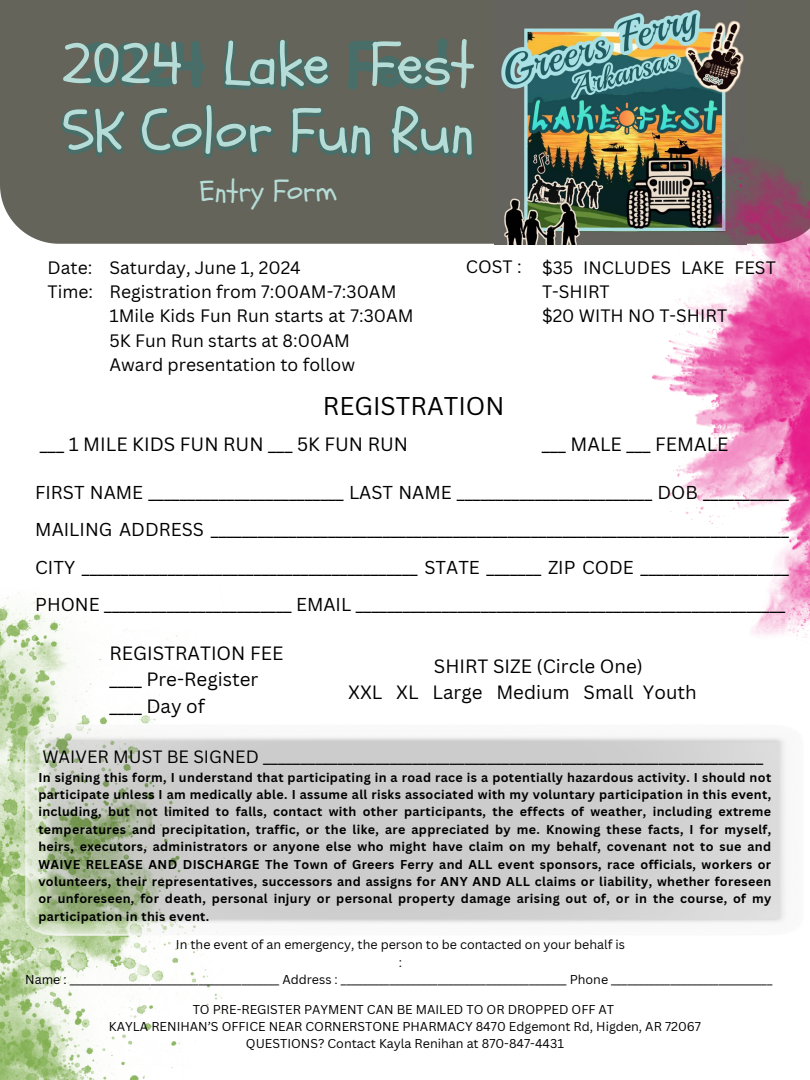
<style>
.page{position:relative;width:810px;height:1080px;background:#fff}
.page>*{position:absolute;margin:0;border:0;box-sizing:border-box;transform-origin:0 0}
.t1{font:59.69px/66.6px "Schoolbell";color:#b5dcd6}
.t2{font:30px "Schoolbell";color:#b5dcd6}
.t3{font:25px "Canva Sans";color:#000}
.t4{font:18.75px/26.2px "Canva Sans";color:#000}
.t5{font:18.19px/37.5px "Canva Sans";color:#000;text-align:justify}
.t6{font:17.5px/24.4px "Canva Sans";color:#000}
.t7{font:17.38px "Canva Sans";color:#000}
.t8{font:700 12.5px/17.4px "Canva Sans";letter-spacing:.03em;color:#000;text-align:justify}
.t9{font:12.5px/17.4px "Canva Sans";color:#000;text-align:center}
</style>
<div class="page">
<div style="left:0;top:0;width:810px;height:244px;background:#64645a"></div>
<img style="left:494px;top:0;width:253px;height:244px">
<img style="left:604px;top:70px;width:206px;height:573px">
<img style="left:0;top:592px;width:222px;height:488px">
<img style="left:25px;top:724px;width:761px;height:212px">
<svg style="left:61px;top:105px;width:413px;height:54px;background:#58675f"></svg>
<svg style="left:83px;top:38px;width:371px;height:54px;background:#57685f"></svg>
<h4 class="t1" style="left:62px;top:32px;width:414px">2024 Lake Fest<br>5K Color Fun Run</h4>
<h4 class="t2" style="left:199px;top:171px;width:139px">Entry Form</h4>
<h4 class="t6" style="left:48px;top:255px;width:47px">Date:<br>Time:</h4>
<h3 class="t6" style="left:110px;top:255px;width:306px">Saturday, June 1, 2024<br>Registration from 7:00AM-7:30AM<br>1Mile Kids Fun Run starts at 7:30AM<br>5K Fun Run starts at 8:00AM<br>Award presentation to follow</h3>
<h3 class="t6" style="left:466px;top:254px;width:57px">COST :</h3>
<h2 class="t6" style="left:542px;top:255px;width:235px">$35 INCLUDES LAKE FEST<br>T-SHIRT<br>$20 WITH NO T-SHIRT</h2>
<h3 class="t3" style="left:323px;top:388px;width:183px">REGISTRATION</h3>
<h4 class="t4" style="left:40px;top:431px;width:370px">___ 1 MILE KIDS FUN RUN ___ 5K FUN RUN</h4>
<h4 class="t4" style="left:542px;top:431px;width:188px">___ MALE ___ FEMALE</h4>
<p class="t5" style="left:35px;top:473px;width:755px">FIRST NAME _________________________ LAST NAME _________________________ DOB ___________ MAILING ADDRESS __________________________________________________________________________ CITY ___________________________________________ STATE _______ ZIP CODE ___________________ PHONE ________________________ EMAIL _______________________________________________________</p>
<h3 class="t4" style="left:110px;top:640px;width:175px">REGISTRATION FEE ____ Pre-Register ____ Day of</h3>
<p class="t4" style="left:348px;top:652px;width:350px;text-indent:86px">SHIRT SIZE (Circle One)<br>XXL XL Large Medium Small Youth</p>
<h4 class="t7" style="left:42px;top:745px;width:722px">WAIVER MUST BE SIGNED ___________________________________________________________________</h4>
<h5 class="t8" style="left:38px;top:768px;width:734px">In signing this form, I understand that participating in a road race is a potentially hazardous activity. I should not participate unless I am medically able. I assume all risks associated with my voluntary participation in this event, including, but not limited to falls, contact with other participants, the effects of weather, including extreme temperatures and precipitation, traffic, or the like, are appreciated by me. Knowing these facts, I for myself, heirs, executors, administrators or anyone else who might have claim on my behalf, covenant not to sue and WAIVE RELEASE AND DISCHARGE The Town of Greers Ferry and ALL event sponsors, race officials, workers or volunteers, their representatives, successors and assigns for ANY AND ALL claims or liability, whether foreseen or unforeseen, for death, personal injury or personal property damage arising out of, or in the course, of my participation in this event.</h5>
<p class="t9" style="left:176px;top:936px;width:451px">In the event of an emergency, the person to be contacted on your behalf is</p>
<p class="t9" style="left:399px;top:953px;width:5px">:</p>
<p class="t9" style="left:25px;top:971px;width:749px">Name : _______________________________________ Address : __________________________________________ Phone ______________________________</p>
<p class="t9" style="left:193px;top:1000px;width:423px">TO PRE-REGISTER PAYMENT CAN BE MAILED TO OR DROPPED OFF AT</p>
<h3 class="t9" style="left:109px;top:1017px;width:594px">KAYLA RENIHAN’S OFFICE NEAR CORNERSTONE PHARMACY 8470 Edgemont Rd, Higden, AR 72067<br>QUESTIONS? Contact Kayla Renihan at 870-847-4431</h3>
</div>
